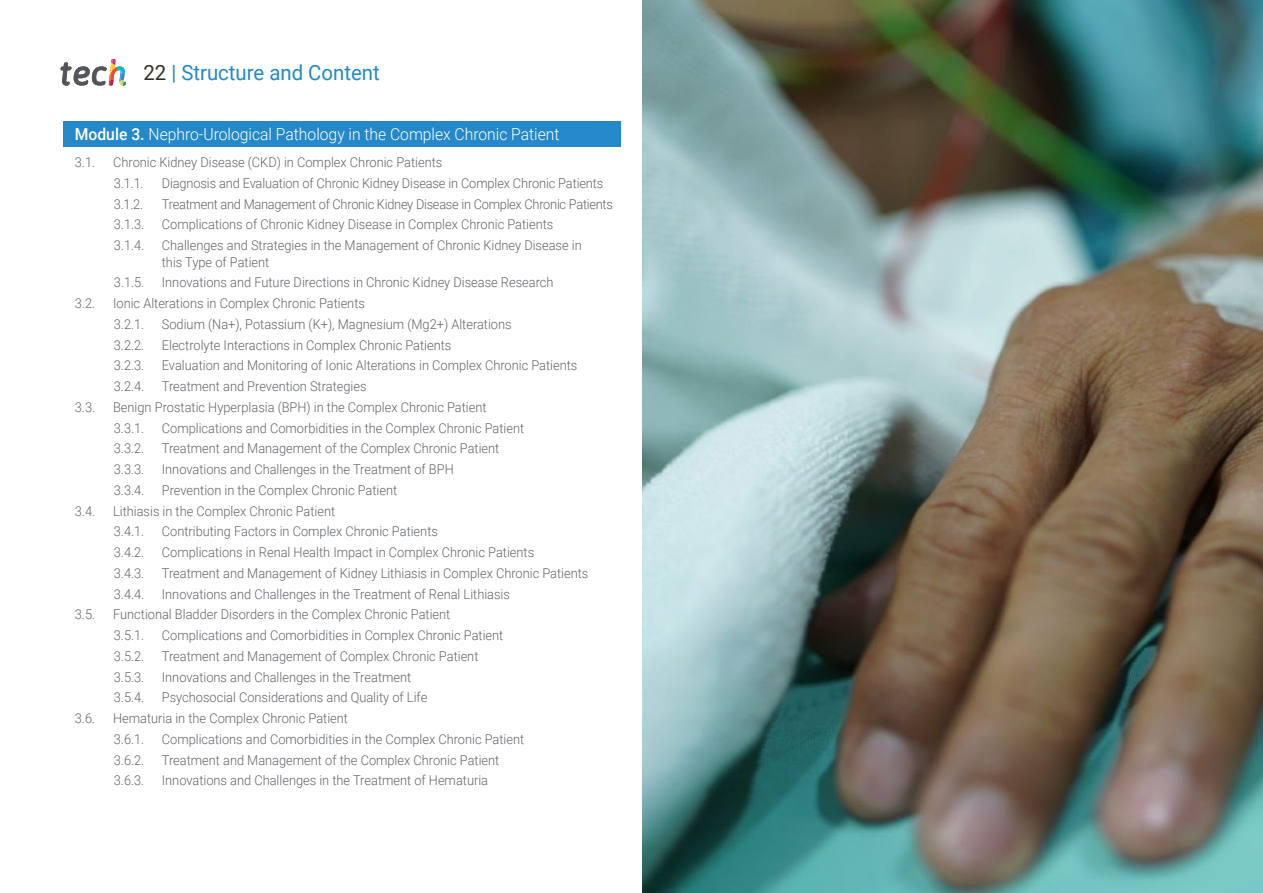
<style>
.page{position:relative;width:1263px;height:893px;background:#fff}
.page>*{position:absolute;margin:0;border:0;box-sizing:border-box;transform-origin:0 0}
.t1{font:21px "Roboto";color:#2488c9}
.t2{font:300 16.5px "Roboto";color:#fff;scale:.95 1}
.t3{font:300 13.5px/20.7px "Roboto";color:#61646a;scale:.95 1}
.t4{font:300 13.5px "Roboto";letter-spacing:-.02em;color:#61646a;scale:.95 1}
.s1{color:#312e20}
.s2{font-weight:500}
</style>
<div class="page">
<div style="left:64px;top:121px;width:557px;height:25px;background:#2488c9"></div>
<img style="left:642px;top:0;width:621px;height:893px">
<svg style="left:61px;top:59px;width:65px;height:27px"></svg>
<h1 class="t1" style="left:144px;top:57px;width:238px"><span class="s1">22</span> | Structure and Content</h1>
<p class="t2" style="left:75px;top:123px;width:512px"><span class="s2">Module 3.</span> Nephro-Urological Pathology in the Complex Chronic Patient</p>
<p class="t3" style="left:75px;top:151px;width:23px">3.1.</p>
<p class="t3" style="left:113px;top:151px;width:348px">Chronic Kidney Disease (CKD) in Complex Chronic Patients<br>3.1.1.</p>
<p class="t3" style="left:162px;top:172px;width:466px">Diagnosis and Evaluation of Chronic Kidney Disease in Complex Chronic Patients</p>
<p class="t3" style="left:114px;top:193px;width:32px">3.1.2.</p>
<p class="t4" style="left:162px;top:194px;width:476px">Treatment and Management of Chronic Kidney Disease in Complex Chronic Patients</p>
<p class="t3" style="left:114px;top:214px;width:34px">3.1.3.</p>
<p class="t3" style="left:162px;top:214px;width:414px">Complications of Chronic Kidney Disease in Complex Chronic Patients</p>
<p class="t3" style="left:114px;top:234px;width:34px">3.1.4.</p>
<p class="t3" style="left:162px;top:237px;width:443px;line-height:16.5px">Challenges and Strategies in the Management of Chronic Kidney Disease in this Type of Patient</p>
<p class="t3" style="left:114px;top:272px;width:34px">3.1.5.</p>
<p class="t3" style="left:162px;top:272px;width:414px">Innovations and Future Directions in Chronic Kidney Disease Research</p>
<p class="t3" style="left:75px;top:292px;width:23px">3.2.</p>
<p class="t3" style="left:113px;top:292px;width:267px">Ionic Alterations in Complex Chronic Patients<br>3.2.1.</p>
<p class="t3" style="left:162px;top:313px;width:370px">Sodium (Na+), Potassium (K+), Magnesium (Mg2+) Alterations</p>
<p class="t3" style="left:114px;top:334px;width:34px">3.2.2.</p>
<p class="t3" style="left:162px;top:334px;width:306px">Electrolyte Interactions in Complex Chronic Patients</p>
<p class="t3" style="left:114px;top:355px;width:34px">3.2.3.</p>
<p class="t3" style="left:162px;top:355px;width:439px">Evaluation and Monitoring of Ionic Alterations in Complex Chronic Patients</p>
<p class="t3" style="left:114px;top:375px;width:34px">3.2.4.</p>
<p class="t3" style="left:162px;top:375px;width:217px">Treatment and Prevention Strategies</p>
<p class="t3" style="left:75px;top:396px;width:23px">3.3.</p>
<p class="t3" style="left:113px;top:396px;width:395px">Benign Prostatic Hyperplasia (BPH) in the Complex Chronic Patient<br>3.3.1.</p>
<p class="t3" style="left:162px;top:417px;width:383px">Complications and Comorbidities in the Complex Chronic Patient</p>
<p class="t3" style="left:114px;top:438px;width:34px">3.3.2.</p>
<p class="t3" style="left:162px;top:438px;width:357px">Treatment and Management of the Complex Chronic Patient</p>
<p class="t3" style="left:114px;top:458px;width:34px">3.3.3.</p>
<p class="t3" style="left:162px;top:458px;width:309px">Innovations and Challenges in the Treatment of BPH</p>
<p class="t3" style="left:114px;top:479px;width:34px">3.3.4.</p>
<p class="t3" style="left:162px;top:479px;width:249px">Prevention in the Complex Chronic Patient</p>
<p class="t3" style="left:75px;top:500px;width:23px">3.4.</p>
<p class="t3" style="left:113px;top:500px;width:235px">Lithiasis in the Complex Chronic Patient<br>3.4.1.</p>
<p class="t3" style="left:162px;top:521px;width:292px">Contributing Factors in Complex Chronic Patients</p>
<p class="t3" style="left:114px;top:541px;width:34px">3.4.2.</p>
<p class="t3" style="left:162px;top:541px;width:393px">Complications in Renal Health Impact in Complex Chronic Patients</p>
<p class="t3" style="left:114px;top:562px;width:34px">3.4.3.</p>
<p class="t3" style="left:162px;top:562px;width:450px">Treatment and Management of Kidney Lithiasis in Complex Chronic Patients</p>
<p class="t3" style="left:114px;top:583px;width:34px">3.4.4.</p>
<p class="t3" style="left:162px;top:583px;width:368px">Innovations and Challenges in the Treatment of Renal Lithiasis</p>
<p class="t3" style="left:75px;top:604px;width:23px">3.5.</p>
<p class="t3" style="left:113px;top:604px;width:356px">Functional Bladder Disorders in the Complex Chronic Patient<br>3.5.1.</p>
<p class="t3" style="left:162px;top:624px;width:361px">Complications and Comorbidities in Complex Chronic Patient</p>
<p class="t3" style="left:114px;top:645px;width:34px">3.5.2.</p>
<p class="t3" style="left:162px;top:645px;width:335px">Treatment and Management of Complex Chronic Patient</p>
<p class="t3" style="left:114px;top:666px;width:34px">3.5.3.</p>
<p class="t3" style="left:162px;top:666px;width:264px">Innovations and Challenges in the Treatment</p>
<p class="t3" style="left:114px;top:687px;width:34px">3.5.4.</p>
<p class="t3" style="left:162px;top:687px;width:281px">Psychosocial Considerations and Quality of Life</p>
<p class="t3" style="left:75px;top:707px;width:23px">3.6.</p>
<p class="t3" style="left:113px;top:707px;width:249px">Hematuria in the Complex Chronic Patient<br>3.6.1.</p>
<p class="t3" style="left:162px;top:728px;width:383px">Complications and Comorbidities in the Complex Chronic Patient</p>
<p class="t3" style="left:114px;top:749px;width:34px">3.6.2.</p>
<p class="t3" style="left:162px;top:749px;width:357px">Treatment and Management of the Complex Chronic Patient</p>
<p class="t3" style="left:114px;top:770px;width:34px">3.6.3.</p>
<p class="t3" style="left:162px;top:770px;width:345px">Innovations and Challenges in the Treatment of Hematuria</p>
</div>
